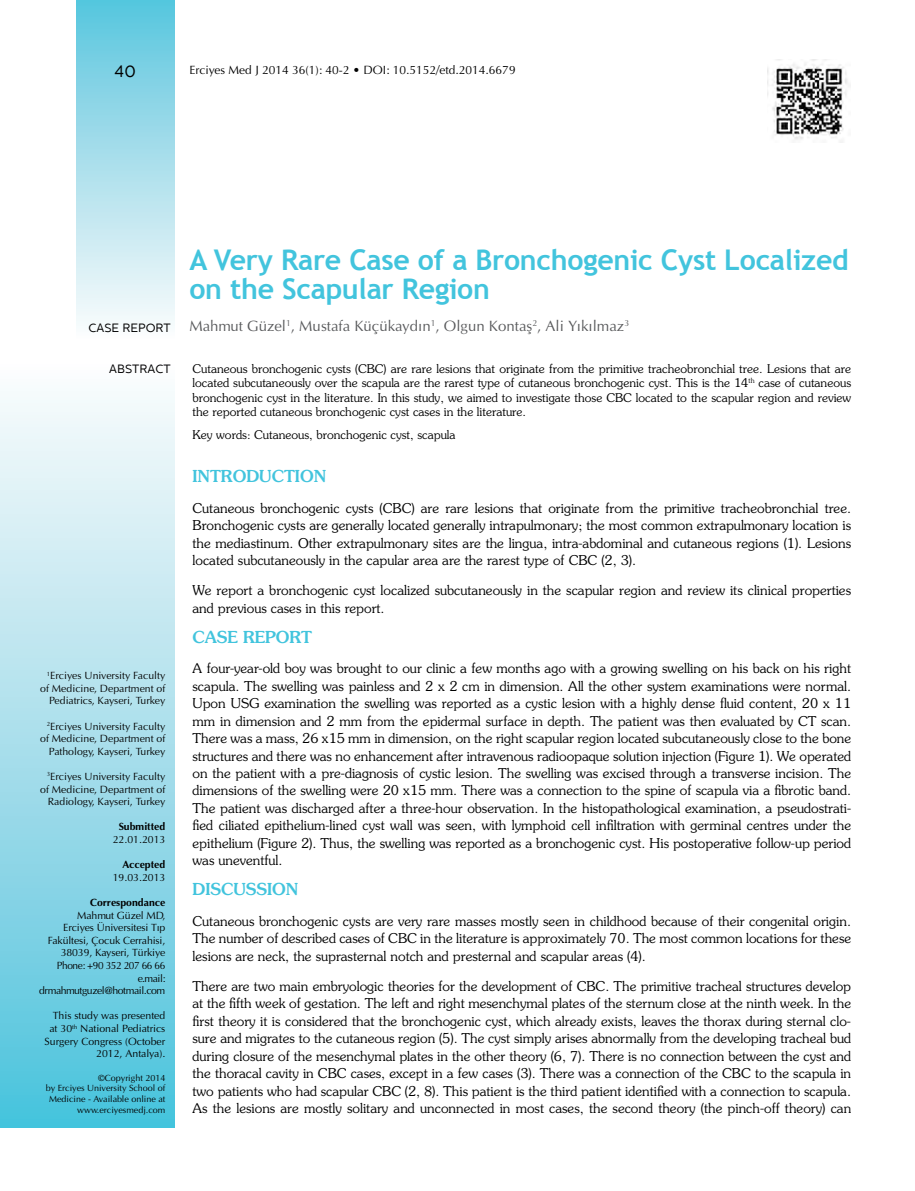
<style>
.page{position:relative;width:915px;height:1191px;background:#fff}
.page>*{position:absolute;margin:0;border:0;box-sizing:border-box;transform-origin:0 0}
.t1{font:700 28.5px/28.5px "Trebuchet MS";letter-spacing:-.01em;color:#42c4dd}
.t2{font:500 16.5px "Souvenir Std";color:#42c4dd}
.t3{font:16.5px "Centrale Sans";color:#000}
.t4{font:15px "Optima Normal Tr";color:#58595b}
.t5{font:300 13.5px/17.4px "Souvenir Std";color:#000;text-align:justify}
.t6{font:300 12px/14.4px "Souvenir Std";color:#000;text-align:justify}
.t7{font:12px "Optima Normal Tr";color:#000}
.t8{font:12px "Centrale Sans";color:#000}
.t9{font:10.5px/12.6px "Optima Normal Tr";color:#000;text-align:right}
.t10{font:10.5px "Optima Bold Tr";color:#000}
.t11{font:9px/10.8px "Optima Normal Tr";color:#000;text-align:right}
</style>
<div class="page">
<div style="left:76px;top:0;width:98px;height:338px;background:linear-gradient(to bottom,#59c5dd,#fdfcfc)"></div>
<div style="left:0;top:364px;width:174px;height:763px;background:linear-gradient(to bottom,#fffcfc,#4dc2dc)"></div>
<img style="left:767px;top:60px;width:83px;height:83px">
<p class="t3" style="left:115px;top:62px;width:23px">40</p>
<p class="t7" style="left:189px;top:62px;width:328px">Erciyes Med J 2014 36(1): 40-2 • DOI: 10.5152/etd.2014.6679</p>
<p class="t8" style="left:88px;top:321px;width:84px">CASE REPORT</p>
<h1 class="t1" style="left:189px;top:246px;width:660px">A Very Rare Case of a Bronchogenic Cyst Localized on the Scapular Region</h1>
<p class="t4" style="left:189px;top:317px;width:441px">Mahmut Güzel<sup>1</sup>, Mustafa Küçükaydın<sup>1</sup>, Olgun Kontaş<sup>2</sup>, Ali Yıkılmaz<sup>3</sup></p>
<p class="t8" style="left:109px;top:362px;width:63px">ABSTRACT</p>
<p class="t6" style="left:192px;top:361px;width:660px">Cutaneous bronchogenic cysts (CBC) are rare lesions that originate from the primitive tracheobronchial tree. Lesions that are located subcutaneously over the scapula are the rarest type of cutaneous bronchogenic cyst. This is the 14<sup>th</sup> case of cutaneous bronchogenic cyst in the literature. In this study, we aimed to investigate those CBC located to the scapular region and review the reported cutaneous bronchogenic cyst cases in the literature.</p>
<p class="t6" style="left:192px;top:427px;width:264px">Key words: Cutaneous, bronchogenic cyst, scapula</p>
<p class="t9" style="left:40px;top:669px;width:126px"><sup>1</sup>Erciyes University Faculty of Medicine, Department of<br>Pediatrics, Kayseri, Turkey</p>
<p class="t9" style="left:40px;top:719px;width:126px"><sup>2</sup>Erciyes University Faculty of Medicine, Department of<br>Pathology, Kayseri, Turkey</p>
<p class="t9" style="left:40px;top:770px;width:126px"><sup>3</sup>Erciyes University Faculty of Medicine, Department of<br>Radiology, Kayseri, Turkey</p>
<p class="t10" style="left:119px;top:820px;width:48px">Submitted</p>
<p class="t9" style="left:113px;top:833px;width:54px">22.01.2013</p>
<p class="t10" style="left:122px;top:858px;width:44px">Accepted</p>
<p class="t9" style="left:113px;top:871px;width:54px">19.03.2013</p>
<p class="t10" style="left:90px;top:896px;width:77px">Correspondance</p>
<p class="t9" style="left:39px;top:908px;width:128px">Mahmut Güzel MD,<br>Erciyes Üniversitesi Tıp<br>Fakültesi, Çocuk Cerrahisi,<br>38039, Kayseri, Türkiye<br>Phone: +90 352 207 66 66 e.mail: drmahmutguzel@hotmail.com</p>
<p class="t9" style="left:45px;top:1009px;width:122px">This study was presented at 30<sup>th</sup> National Pediatrics<br>Surgery Congress (October<br>2012, Antalya).</p>
<p class="t11" style="left:46px;top:1072px;width:121px">©Copyright 2014<br>by Erciyes University School of<br>Medicine - Available online at www.erciyesmedj.com</p>
<p class="t2" style="left:192px;top:466px;width:135px">INTRODUCTION</p>
<p class="t5" style="left:192px;top:499px;width:660px">Cutaneous bronchogenic cysts (CBC) are rare lesions that originate from the primitive tracheobronchial tree.<br>Bronchogenic cysts are generally located generally intrapulmonary; the most common extrapulmonary location is the mediastinum. Other extrapulmonary sites are the lingua, intra-abdominal and cutaneous regions (1). Lesions located subcutaneously in the capular area are the rarest type of CBC (2, 3).</p>
<p class="t5" style="left:192px;top:582px;width:660px">We report a bronchogenic cyst localized subcutaneously in the scapular region and review its clinical properties and previous cases in this report.</p>
<p class="t2" style="left:192px;top:627px;width:121px">CASE REPORT</p>
<p class="t5" style="left:192px;top:659px;width:660px">A four-year-old boy was brought to our clinic a few months ago with a growing swelling on his back on his right scapula. The swelling was painless and 2 x 2 cm in dimension. All the other system examinations were normal.<br>Upon USG examination the swelling was reported as a cystic lesion with a highly dense fluid content, 20 x 11 mm in dimension and 2 mm from the epidermal surface in depth. The patient was then evaluated by CT scan.<br>There was a mass, 26 x15 mm in dimension, on the right scapular region located subcutaneously close to the bone structures and there was no enhancement after intravenous radioopaque solution injection (Figure 1). We operated on the patient with a pre-diagnosis of cystic lesion. The swelling was excised through a transverse incision. The dimensions of the swelling were 20 x15 mm. There was a connection to the spine of scapula via a fibrotic band.<br>The patient was discharged after a three-hour observation. In the histopathological examination, a pseudostrati&shy;fied ciliated epithelium-lined cyst wall was seen, with lymphoid cell infiltration with germinal centres under the epithelium (Figure 2). Thus, the swelling was reported as a bronchogenic cyst. His postoperative follow-up period was uneventful.</p>
<p class="t2" style="left:192px;top:879px;width:107px">DISCUSSION</p>
<p class="t5" style="left:192px;top:912px;width:660px">Cutaneous bronchogenic cysts are very rare masses mostly seen in childhood because of their congenital origin.<br>The number of described cases of CBC in the literature is approximately 70. The most common locations for these lesions are neck, the suprasternal notch and presternal and scapular areas (4).</p>
<p class="t5" style="left:192px;top:977px;width:660px">There are two main embryologic theories for the development of CBC. The primitive tracheal structures develop at the fifth week of gestation. The left and right mesenchymal plates of the sternum close at the ninth week. In the first theory it is considered that the bronchogenic cyst, which already exists, leaves the thorax during sternal clo&shy;sure and migrates to the cutaneous region (5). The cyst simply arises abnormally from the developing tracheal bud during closure of the mesenchymal plates in the other theory (6, 7). There is no connection between the cyst and the thoracal cavity in CBC cases, except in a few cases (3). There was a connection of the CBC to the scapula in two patients who had scapular CBC (2, 8). This patient is the third patient identified with a connection to scapula.<br>As the lesions are mostly solitary and unconnected in most cases, the second theory (the pinch-off theory) can</p>
</div>
